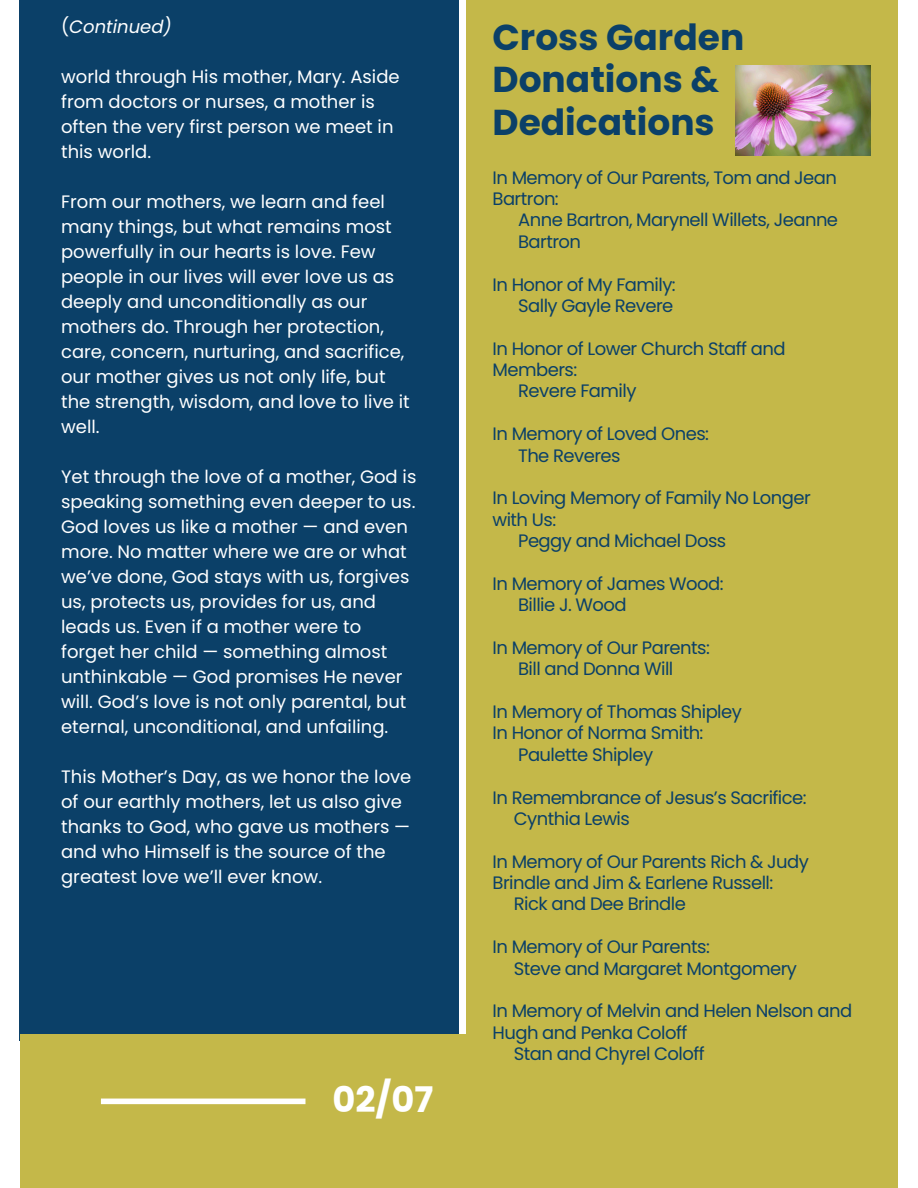
<style>
.page{position:relative;width:918px;height:1188px;background:#fff}
.page>*{position:absolute;margin:0;border:0;box-sizing:border-box;transform-origin:0 0}
.t1{font:700 36px/42.8px "Poppins";color:#0b4068}
.t2{font:700 35.25px "Poppins";color:#fff}
.t3{font:18px/25px "Poppins";color:#fff}
.t4{font:18px/21.3px "Poppins";letter-spacing:-.03em;color:#0b4068}
.t5{font:italic 18px "Poppins";color:#fff}
.s1{font-style:normal}
</style>
<div class="page">
<div style="left:467px;top:0;width:431px;height:1039px;background:#c4b849"></div>
<div style="left:20px;top:0;width:439px;height:1040px;background:#0b4068"></div>
<div style="left:20px;top:1034px;width:878px;height:154px;background:#c4b849"></div>
<div style="left:101px;top:1099px;width:204px;height:5px;background:#fff"></div>
<img style="left:735px;top:65px;width:135px;height:90px">
<p class="t5" style="left:61px;top:14px;width:112px"><span class="s1">(</span>Continued)</p>
<p class="t3" style="left:61px;top:64px;width:340px">world through His mother, Mary. Aside from doctors or nurses, a mother is often the very first person we meet in this world.</p>
<p class="t3" style="left:61px;top:189px;width:350px">From our mothers, we learn and feel many things, but what remains most powerfully in our hearts is love. Few people in our lives will ever love us as deeply and unconditionally as our mothers do. Through her protection, care, concern, nurturing, and sacrifice, our mother gives us not only life, but the strength, wisdom, and love to live it well.</p>
<p class="t3" style="left:61px;top:464px;width:357px">Yet through the love of a mother, God is speaking something even deeper to us.<br>God loves us like a mother — and even more. No matter where we are or what we’ve done, God stays with us, forgives us, protects us, provides for us, and leads us. Even if a mother were to forget her child — something almost unthinkable — God promises He never will. God’s love is not only parental, but eternal, unconditional, and unfailing.</p>
<p class="t3" style="left:61px;top:764px;width:352px">This Mother’s Day, as we honor the love of our earthly mothers, let us also give thanks to God, who gave us mothers — and who Himself is the source of the greatest love we’ll ever know.</p>
<p class="t2" style="left:332px;top:1075px;width:102px">02/07</p>
<p class="t1" style="left:493px;top:16px;width:253px">Cross Garden<br>Donations &amp;<br>Dedications</p>
<p class="t4" style="left:493px;top:167px;width:346px">In Memory of Our Parents, Tom and Jean<br>Bartron:</p>
<p class="t4" style="left:518px;top:210px;width:322px">Anne Bartron, Marynell Willets, Jeanne</p>
<p class="t4" style="left:518px;top:231px;width:64px">Bartron</p>
<h2 class="t4" style="left:493px;top:274px;width:185px">In Honor of My Family:</h2>
<p class="t4" style="left:518px;top:295px;width:157px">Sally Gayle Revere</p>
<p class="t4" style="left:493px;top:338px;width:295px">In Honor of Lower Church Staff and<br>Members:</p>
<p class="t4" style="left:518px;top:381px;width:120px">Revere Family</p>
<p class="t4" style="left:493px;top:423px;width:218px">In Memory of Loved Ones:</p>
<p class="t4" style="left:518px;top:445px;width:104px">The Reveres</p>
<p class="t4" style="left:493px;top:487px;width:320px">In Loving Memory of Family No Longer</p>
<p class="t4" style="left:493px;top:509px;width:65px">with Us:</p>
<p class="t4" style="left:518px;top:530px;width:210px">Peggy and Michael Doss</p>
<p class="t4" style="left:493px;top:573px;width:233px">In Memory of James Wood:</p>
<p class="t4" style="left:518px;top:594px;width:110px">Billie J. Wood</p>
<p class="t4" style="left:493px;top:637px;width:219px">In Memory of Our Parents:</p>
<p class="t4" style="left:518px;top:658px;width:157px">Bill and Donna Will</p>
<p class="t4" style="left:493px;top:701px;width:251px">In Memory of Thomas Shipley</p>
<p class="t4" style="left:493px;top:723px;width:212px">In Honor of Norma Smith:</p>
<p class="t4" style="left:518px;top:744px;width:137px">Paulette Shipley</p>
<p class="t4" style="left:493px;top:787px;width:316px">In Remembrance of Jesus’s Sacrifice:</p>
<p class="t4" style="left:514px;top:808px;width:118px">Cynthia Lewis</p>
<p class="t4" style="left:493px;top:851px;width:318px">In Memory of Our Parents Rich &amp; Judy<br>Brindle and Jim &amp; Earlene Russell:</p>
<p class="t4" style="left:514px;top:894px;width:174px">Rick and Dee Brindle</p>
<p class="t4" style="left:493px;top:936px;width:219px">In Memory of Our Parents:</p>
<p class="t4" style="left:514px;top:958px;width:285px">Steve and Margaret Montgomery</p>
<p class="t4" style="left:493px;top:1000px;width:361px">In Memory of Melvin and Helen Nelson and<br>Hugh and Penka Coloff</p>
<p class="t4" style="left:514px;top:1043px;width:192px">Stan and Chyrel Coloff</p>
</div>
